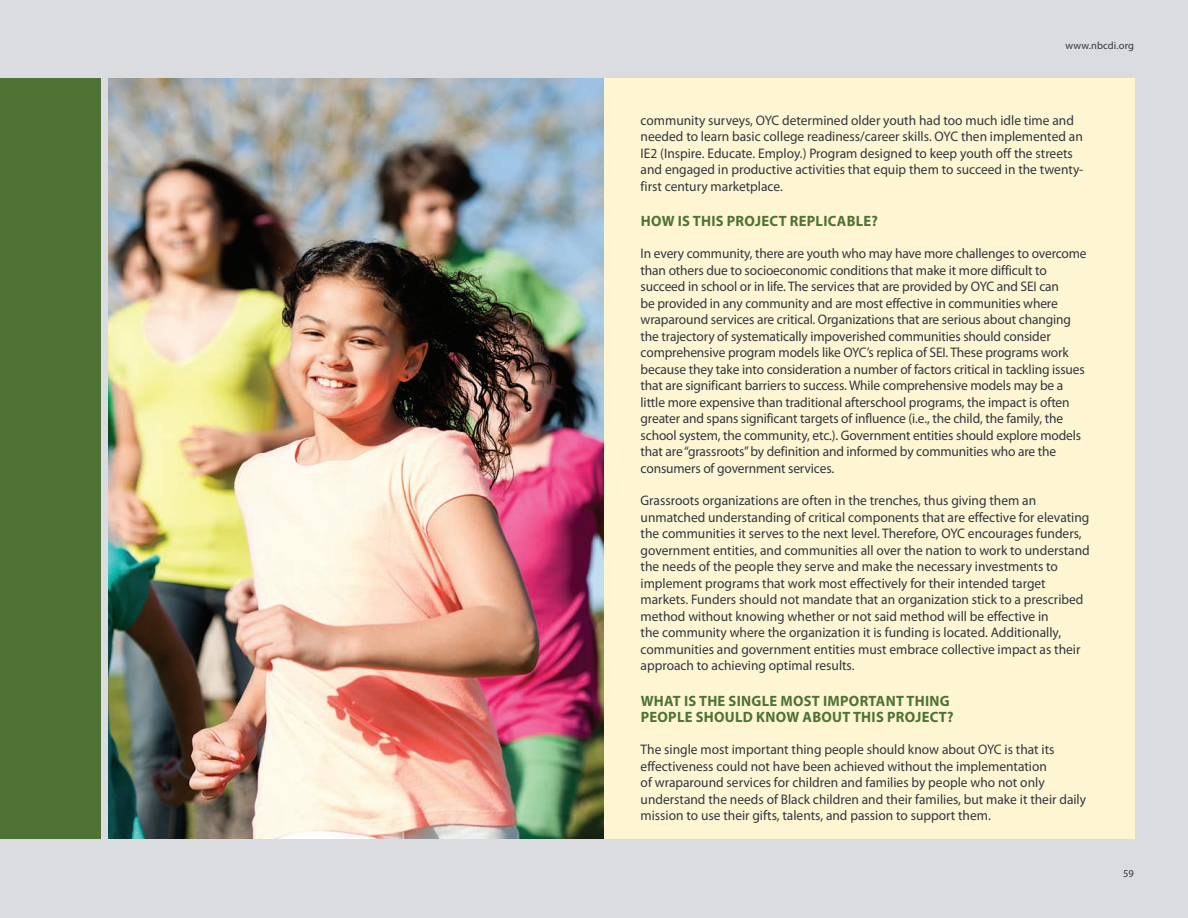
<style>
.page{position:relative;width:1188px;height:918px;background:#dbdcdf}
.page>*{position:absolute;margin:0;border:0;box-sizing:border-box;transform-origin:0 0}
.t1{font:700 15px/16.5px "Myriad Pro";letter-spacing:.02em;color:#4e7334}
.t2{font:13.8px/16.5px "Myriad Pro";color:#323640}
.t3{font:10.5px "Myriad Pro";letter-spacing:.01em;color:#323640}
</style>
<div class="page">
<div style="left:0;top:78px;width:100px;height:761px;background:#4e7334"></div>
<div style="left:108px;top:78px;width:1027px;height:761px;background:#fef5d2"></div>
<img style="left:108px;top:78px;width:495px;height:761px">
<p class="t3" style="left:1066px;top:39px;width:70px">www.nbcdi.org</p>
<p class="t2" style="left:641px;top:112px;width:444px">community surveys, OYC determined older youth had too much idle time and needed to learn basic college readiness/career skills. OYC then implemented an IE2 (Inspire. Educate. Employ.) Program designed to keep youth off the streets and engaged in productive activities that equip them to succeed in the twenty&shy;first century marketplace.</p>
<p class="t1" style="left:641px;top:212px;width:239px">HOW IS THIS PROJECT REPLICABLE?</p>
<p class="t2" style="left:641px;top:245px;width:448px">In every community, there are youth who may have more challenges to overcome than others due to socioeconomic conditions that make it more difficult to succeed in school or in life. The services that are provided by OYC and SEI can<br>be provided in any community and are most effective in communities where wraparound services are critical. Organizations that are serious about changing the trajectory of systematically impoverished communities should consider comprehensive program models like OYC’s replica of SEI. These programs work because they take into consideration a number of factors critical in tackling issues that are significant barriers to success. While comprehensive models may be a little more expensive than traditional afterschool programs, the impact is often greater and spans significant targets of influence (i.e., the child, the family, the school system, the community, etc.). Government entities should explore models that are “grassroots” by definition and informed by communities who are the consumers of government services.</p>
<p class="t2" style="left:641px;top:492px;width:451px">Grassroots organizations are often in the trenches, thus giving them an unmatched understanding of critical components that are effective for elevating the communities it serves to the next level. Therefore, OYC encourages funders, government entities, and communities all over the nation to work to understand the needs of the people they serve and make the necessary investments to implement programs that work most effectively for their intended target markets. Funders should not mandate that an organization stick to a prescribed method without knowing whether or not said method will be effective in<br>the community where the organization it is funding is located. Additionally, communities and government entities must embrace collective impact as their approach to achieving optimal results.</p>
<p class="t1" style="left:641px;top:692px;width:314px">WHAT IS THE SINGLE MOST IMPORTANT THING<br>PEOPLE SHOULD KNOW ABOUT THIS PROJECT?</p>
<p class="t2" style="left:641px;top:741px;width:447px">The single most important thing people should know about OYC is that its effectiveness could not have been achieved without the implementation<br>of wraparound services for children and families by people who not only understand the needs of Black children and their families, but make it their daily mission to use their gifts, talents, and passion to support them.</p>
<p class="t3" style="left:1123px;top:867px;width:12px">59</p>
</div>
